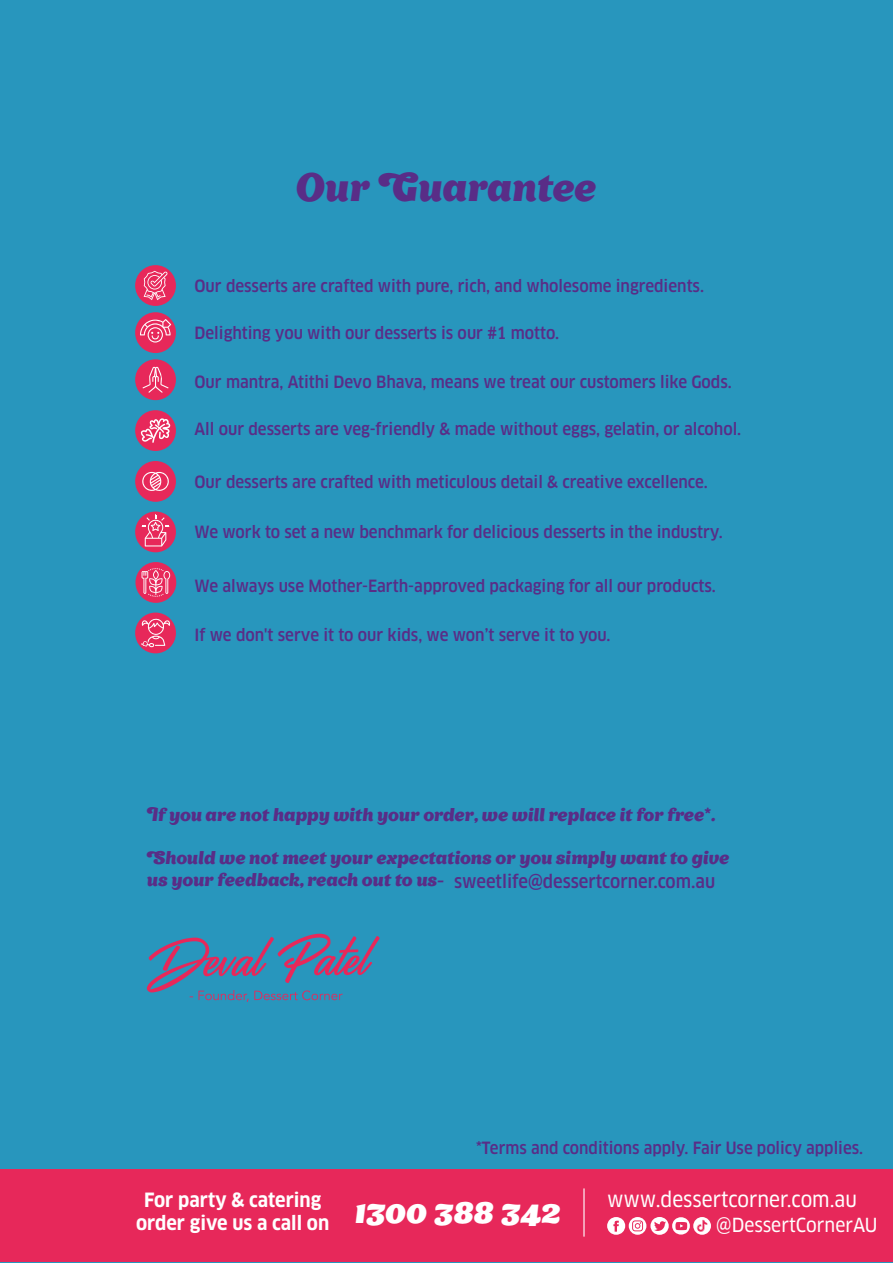
<style>
.page{position:relative;width:893px;height:1263px;background:#2896bd}
.page>*{position:absolute;margin:0;border:0;box-sizing:border-box;transform-origin:0 0}
.t1{font:39px "Appetite New";color:#592d87}
.t2{font:20.7px "Clan OT Narrow News";color:#fff}
.t3{font:700 condensed 19.2px/23.1px "Clan OT";color:#fff}
.t4{font:18.9px "Clan OT Narrow News";color:#fff}
.t5{font:18px/21.6px "Appetite New";color:#592d87}
.t6{font:500 condensed 18px "Clan OT";color:#592d87}
.t7{font:500 condensed 16.5px "Clan OT";color:#592d87}
</style>
<div class="page">
<svg style="left:147px;top:934px;width:233px;height:68px"></svg>
<div style="left:0;top:1169px;width:893px;height:93px;background:#e7285a"></div>
<hr style="left:583px;top:1188px;width:2px;height:48px;background:#fff">
<svg style="left:693px;top:1217px;width:18px;height:18px"></svg>
<svg style="left:697px;top:1220px;width:10px;height:12px"></svg>
<svg style="left:607px;top:1217px;width:83px;height:18px"></svg>
<div style="left:135px;top:265px;width:41px;height:41px;background:#e7285a;border-radius:50%"></div>
<div style="left:135px;top:312px;width:41px;height:41px;background:#e7285a;border-radius:50%"></div>
<div style="left:135px;top:359px;width:41px;height:41px;background:#e7285a;border-radius:50%"></div>
<div style="left:135px;top:410px;width:41px;height:41px;background:#e7285a;border-radius:50%"></div>
<div style="left:135px;top:461px;width:41px;height:41px;background:#e7285a;border-radius:50%"></div>
<div style="left:135px;top:511px;width:41px;height:41px;background:#e7285a;border-radius:50%"></div>
<div style="left:135px;top:562px;width:41px;height:41px;background:#e7285a;border-radius:50%"></div>
<div style="left:135px;top:613px;width:41px;height:40px;background:#e7285a;border-radius:50%"></div>
<svg style="left:144px;top:271px;width:23px;height:29px"></svg>
<svg style="left:140px;top:319px;width:31px;height:24px"></svg>
<svg style="left:143px;top:367px;width:26px;height:26px"></svg>
<svg style="left:142px;top:514px;width:27px;height:32px"></svg>
<svg style="left:142px;top:568px;width:28px;height:29px"></svg>
<svg style="left:139px;top:418px;width:31px;height:25px"></svg>
<svg style="left:142px;top:472px;width:27px;height:19px"></svg>
<svg style="left:141px;top:618px;width:29px;height:29px"></svg>
<h1 class="t1" style="left:296px;top:159px;width:302px">Our Guarantee</h1>
<p class="t7" style="left:194px;top:276px;width:511px">Our desserts are crafted with pure, rich, and wholesome ingredients.</p>
<p class="t7" style="left:194px;top:323px;width:366px">Delighting you with our desserts is our #1 motto.</p>
<p class="t7" style="left:194px;top:373px;width:539px">Our mantra, Atithi Devo Bhava, means we treat our customers like Gods.</p>
<p class="t7" style="left:194px;top:420px;width:548px">All our desserts are veg-friendly &amp; made without eggs, gelatin, or alcohol.</p>
<p class="t7" style="left:194px;top:473px;width:515px">Our desserts are crafted with meticulous detail &amp; creative excellence.</p>
<p class="t7" style="left:194px;top:522px;width:530px">We work to set a new benchmark for delicious desserts in the industry.</p>
<p class="t7" style="left:194px;top:576px;width:523px">We always use Mother-Earth-approved packaging for all our products.</p>
<p class="t7" style="left:194px;top:626px;width:418px">If we don't serve it to our kids, we won’t serve it to you.</p>
<p class="t5" style="left:147px;top:803px;width:570px">If you are not happy with your order, we will replace it for free*.</p>
<p class="t5" style="left:147px;top:846px;width:584px">Should we not meet your expectations or you simply want to give us your feedback, reach out to us-</p>
<p class="t6" style="left:454px;top:871px;width:262px">sweetlife@dessertcorner.com.au</p>
<p class="t7" style="left:476px;top:1138px;width:388px">*Terms and conditions apply. Fair Use policy applies.</p>
<p class="t3" style="left:136px;top:1189px;width:426px;text-indent:8px">For party &amp; catering<br>order give us a call on <sup>1300</sup> <sup>388</sup> <sup>342</sup></p>
<p class="t2" style="left:607px;top:1187px;width:251px">www.dessertcorner.com.au</p>
<p class="t4" style="left:716px;top:1214px;width:163px">@DessertCornerAU</p>
</div>
